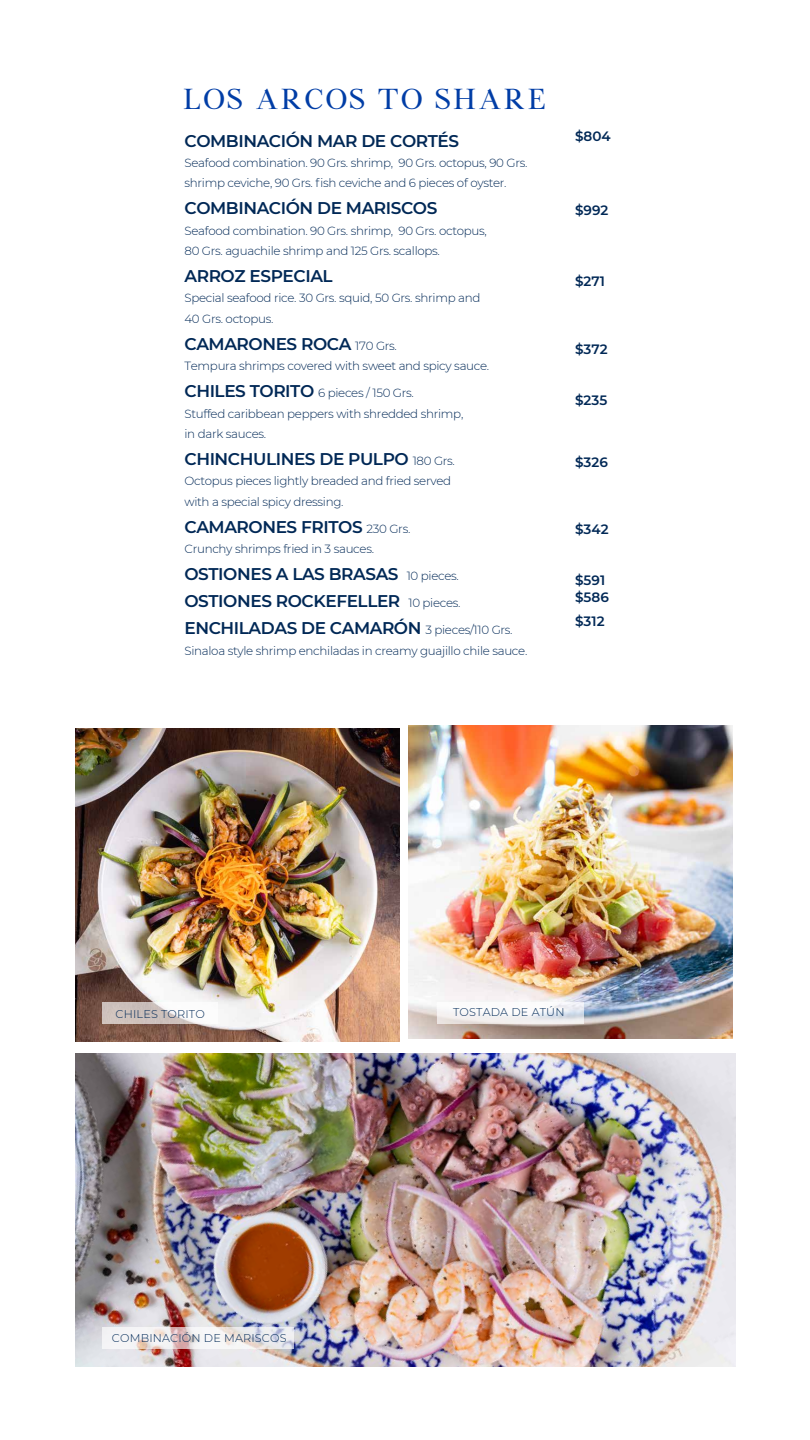
<style>
.page{position:relative;width:810px;height:1440px;background:#fff}
.page>*{position:absolute;margin:0;border:0;box-sizing:border-box;transform-origin:0 0}
.t1{font:30px "Botera TFE";letter-spacing:.08em;color:#003da6}
.t2{font:600 16.95px/27.1px "Montserrat";letter-spacing:-.025em;color:#002856}
.t3{font:600 13.58px/17px "Montserrat";color:#002856}
.t4{font:300 11.85px/20.3px "Montserrat";letter-spacing:-.025em;color:#002856}
.t5{font:300 11.25px "Montserrat";letter-spacing:.015em;color:#002856}
.s1{font-weight:300;font-size:11.85px}
.s2{font-weight:600;font-size:16.95px}
</style>
<div class="page">
<img style="left:409px;top:726px;width:324px;height:313px">
<img style="left:76px;top:1053px;width:660px;height:313px">
<img style="left:76px;top:728px;width:324px;height:313px">
<svg style="left:102px;top:1328px;width:191px;height:21px;fill:#f2f0f1"></svg>
<svg style="left:102px;top:1002px;width:116px;height:21px;fill:#d1c4be"></svg>
<svg style="left:438px;top:1002px;width:146px;height:21px;fill:#f5f3f5"></svg>
<h1 class="t1" style="left:183px;top:80px;width:364px">LOS ARCOS TO SHARE</h1>
<h2 class="t2" style="left:184px;top:126px;width:276px">COMBINACIÓN MAR DE CORTÉS</h2>
<p class="t4" style="left:184px;top:152px;width:344px">Seafood combination. 90 Grs. shrimp, 90 Grs. octopus, 90 Grs. shrimp ceviche, 90 Grs. fish ceviche and 6 pieces of oyster.</p>
<h2 class="t2" style="left:184px;top:194px;width:254px">COMBINACIÓN DE MARISCOS</h2>
<p class="t4" style="left:184px;top:220px;width:304px">Seafood combination. 90 Grs. shrimp, 90 Grs. octopus,<br>80 Grs. aguachile shrimp and 125 Grs. scallops.</p>
<h2 class="t2" style="left:184px;top:262px;width:150px">ARROZ ESPECIAL</h2>
<p class="t4" style="left:184px;top:288px;width:297px">Special seafood rice. 30 Grs. squid, 50 Grs. shrimp and<br>40 Grs. octopus.</p>
<h2 class="t2" style="left:184px;top:330px;width:214px">CAMARONES ROCA <span class="s1">170 Grs.</span></h2>
<p class="t4" style="left:184px;top:355px;width:306px">Tempura shrimps covered with sweet and spicy sauce.</p>
<p class="t4" style="left:184px;top:383px;width:280px"><span class="s2">CHILES TORITO</span> 6 pieces / 150 Grs.<br>Stuffed caribbean peppers with shredded shrimp, in dark sauces.</p>
<h2 class="t2" style="left:184px;top:445px;width:272px">CHINCHULINES DE PULPO <span class="s1">180 Grs.</span></h2>
<p class="t4" style="left:184px;top:471px;width:268px">Octopus pieces lightly breaded and fried served with a special spicy dressing.</p>
<h2 class="t2" style="left:184px;top:512px;width:227px">CAMARONES FRITOS <span class="s1">230 Grs.</span></h2>
<p class="t4" style="left:184px;top:538px;width:191px">Crunchy shrimps fried in 3 sauces.</p>
<h2 class="t2" style="left:184px;top:560px;width:330px">OSTIONES A LAS BRASAS <span class="s1">10 pieces.<br></span>OSTIONES ROCKEFELLER <span class="s1">10 pieces.<br></span>ENCHILADAS DE CAMARÓN <span class="s1">3 pieces/110 Grs.</span></h2>
<p class="t4" style="left:184px;top:640px;width:344px">Sinaloa style shrimp enchiladas in creamy guajillo chile sauce.</p>
<p class="t3" style="left:575px;top:128px;width:37px">$804</p>
<p class="t3" style="left:575px;top:201px;width:35px">$992</p>
<p class="t3" style="left:575px;top:272px;width:31px">$271</p>
<p class="t3" style="left:575px;top:340px;width:34px">$372</p>
<p class="t3" style="left:575px;top:391px;width:34px">$235</p>
<p class="t3" style="left:575px;top:453px;width:34px">$326</p>
<p class="t3" style="left:575px;top:521px;width:35px">$342</p>
<p class="t3" style="left:575px;top:571px;width:35px">$591 $586</p>
<p class="t3" style="left:575px;top:612px;width:31px">$312</p>
<p class="t5" style="left:116px;top:1006px;width:91px">CHILES TORITO</p>
<p class="t5" style="left:453px;top:1005px;width:113px">TOSTADA DE ATÚN</p>
<p class="t5" style="left:112px;top:1331px;width:176px">COMBINACIÓN DE MARISCOS</p>
</div>
